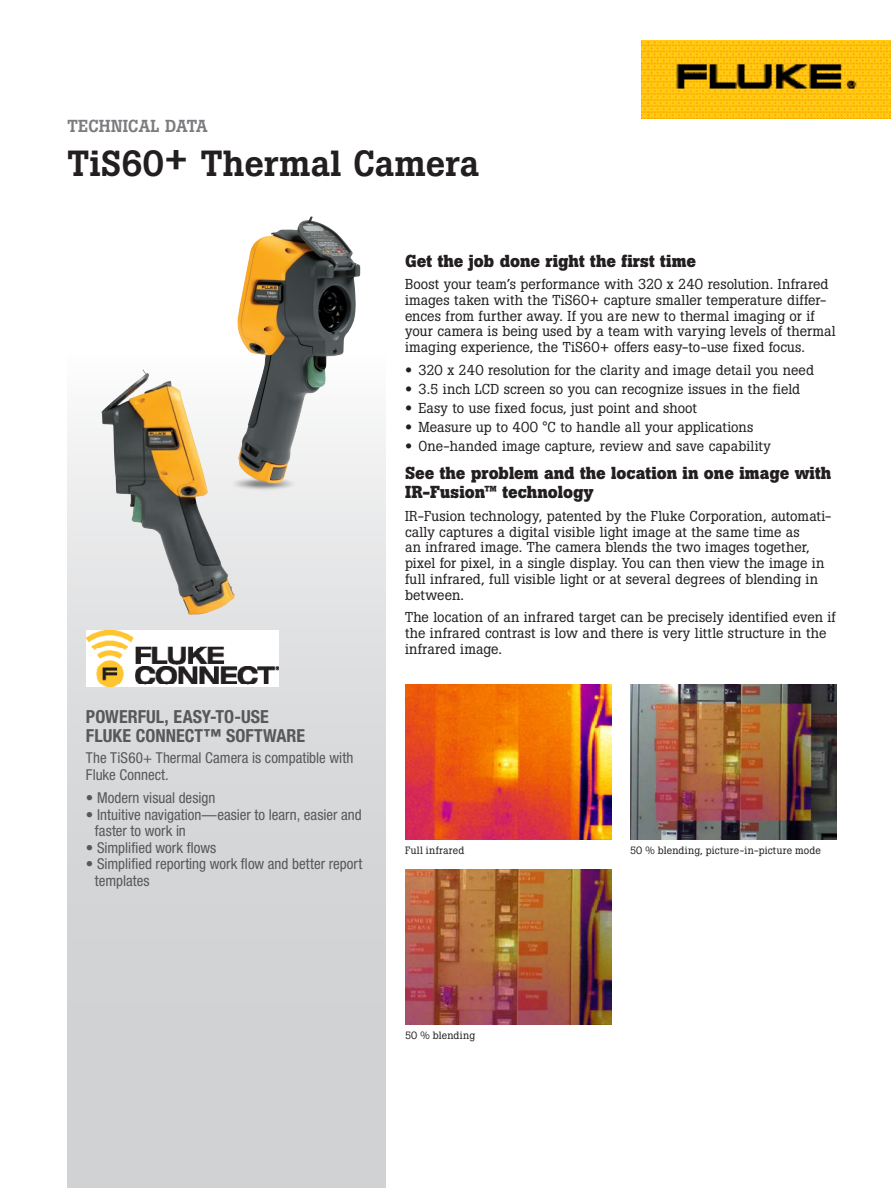
<style>
.page{position:relative;width:891px;height:1188px;background:#fff}
.page>*{position:absolute;margin:0;border:0;box-sizing:border-box;transform-origin:0 0}
.Main_Headline{font:500 36px "Boton Pro";letter-spacing:-.005em;color:#231f20}
.Gradient_subhead{font:700 condensed 18px/19.5px "Helvetica Neue LT Pro";letter-spacing:.005em;color:#57585a}
.Subhead_1{font:700 17.25px/18.8px "Boton Pro";color:#231f20}
.Technical_data_headi{font:500 17.25px "Boton Pro";color:#7a7c7f}
.Gradient_bullets{font:condensed 15px/16.5px "Helvetica Neue LT Pro";color:#57585a}
.Gradient_body{font:condensed 15px/16.5px "Helvetica Neue LT Pro";color:#57585a}
.Body_before_bullets{font:14.25px/15.8px "Boton Pro";letter-spacing:.005em;color:#231f20}
.Image_caption___docu{font:10.5px "Boton Pro";letter-spacing:.02em;color:#231f20}
.s1{font-family:"Helvetica Neue LT Pro";font-weight:700}
</style>
<div class="page">
<img style="left:641px;top:40px;width:7px;height:78px">
<div style="left:68px;top:354px;width:318px;height:834px;background:linear-gradient(to bottom,#f3f3f3,#c8c9cc)"></div>
<img style="left:648px;top:40px;width:243px;height:78px">
<img style="left:235px;top:475px;width:61px;height:17px">
<img style="left:237px;top:216px;width:123px;height:268px">
<img style="left:101px;top:369px;width:134px;height:246px">
<img style="left:87px;top:631px;width:192px;height:56px">
<img style="left:405px;top:685px;width:207px;height:155px">
<img style="left:405px;top:869px;width:207px;height:156px">
<img style="left:630px;top:685px;width:207px;height:155px">
<p class="Technical_data_headi" style="left:68px;top:115px;width:142px">TECHNICAL DATA</p>
<p class="Main_Headline" style="left:68px;top:140px;width:413px">TiS60+ Thermal Camera</p>
<p class="Gradient_subhead" style="left:86px;top:707px;width:221px">POWERFUL, EASY-TO-USE<br>FLUKE CONNECT™ SOFTWARE</p>
<p class="Gradient_body" style="left:86px;top:750px;width:269px">The TiS60+ Thermal Camera is compatible with<br>Fluke Connect.</p>
<p class="Gradient_bullets" style="left:86px;top:789px;width:131px">• Modern visual design</p>
<p class="Gradient_bullets" style="left:95px;top:806px;width:268px;text-indent:-9px">• Intuitive navigation—easier to learn, easier and faster to work in</p>
<p class="Gradient_bullets" style="left:86px;top:839px;width:132px">• Simplified work flows</p>
<p class="Gradient_bullets" style="left:95px;top:855px;width:269px;text-indent:-9px">• Simplified reporting work flow and better report templates</p>
<p class="Subhead_1" style="left:405px;top:251px;width:293px">Get the job done right the first time</p>
<p class="Body_before_bullets" style="left:405px;top:276px;width:432px">Boost your team’s performance with 320 x 240 resolution. Infrared images taken with the TiS60+ capture smaller temperature differ&shy;ences from further away. If you are new to thermal imaging or if your camera is being used by a team with varying levels of thermal imaging experience, the TiS60+ offers easy-to-use fixed focus.</p>
<p class="Body_before_bullets" style="left:405px;top:362px;width:411px"><span class="s1">•</span> 320 x 240 resolution for the clarity and image detail you need</p>
<p class="Body_before_bullets" style="left:405px;top:381px;width:397px"><span class="s1">•</span> 3.5 inch LCD screen so you can recognize issues in the field</p>
<p class="Body_before_bullets" style="left:405px;top:400px;width:294px"><span class="s1">•</span> Easy to use fixed focus, just point and shoot</p>
<p class="Body_before_bullets" style="left:405px;top:419px;width:350px"><span class="s1">•</span> Measure up to 400 °C to handle all your applications</p>
<p class="Body_before_bullets" style="left:405px;top:438px;width:367px"><span class="s1">•</span> One-handed image capture, review and save capability</p>
<p class="Subhead_1" style="left:405px;top:464px;width:428px">See the problem and the location in one image with<br>IR-Fusion™ technology</p>
<p class="Body_before_bullets" style="left:405px;top:508px;width:428px">IR-Fusion technology, patented by the Fluke Corporation, automati&shy;cally captures a digital visible light image at the same time as<br>an infrared image. The camera blends the two images together, pixel for pixel, in a single display. You can then view the image in full infrared, full visible light or at several degrees of blending in between.</p>
<p class="Body_before_bullets" style="left:405px;top:609px;width:432px">The location of an infrared target can be precisely identified even if the infrared contrast is low and there is very little structure in the infrared image.</p>
<p class="Image_caption___docu" style="left:405px;top:843px;width:61px">Full infrared</p>
<p class="Image_caption___docu" style="left:630px;top:843px;width:193px">50 % blending, picture-in-picture mode</p>
<p class="Image_caption___docu" style="left:405px;top:1028px;width:72px">50 % blending</p>
</div>
